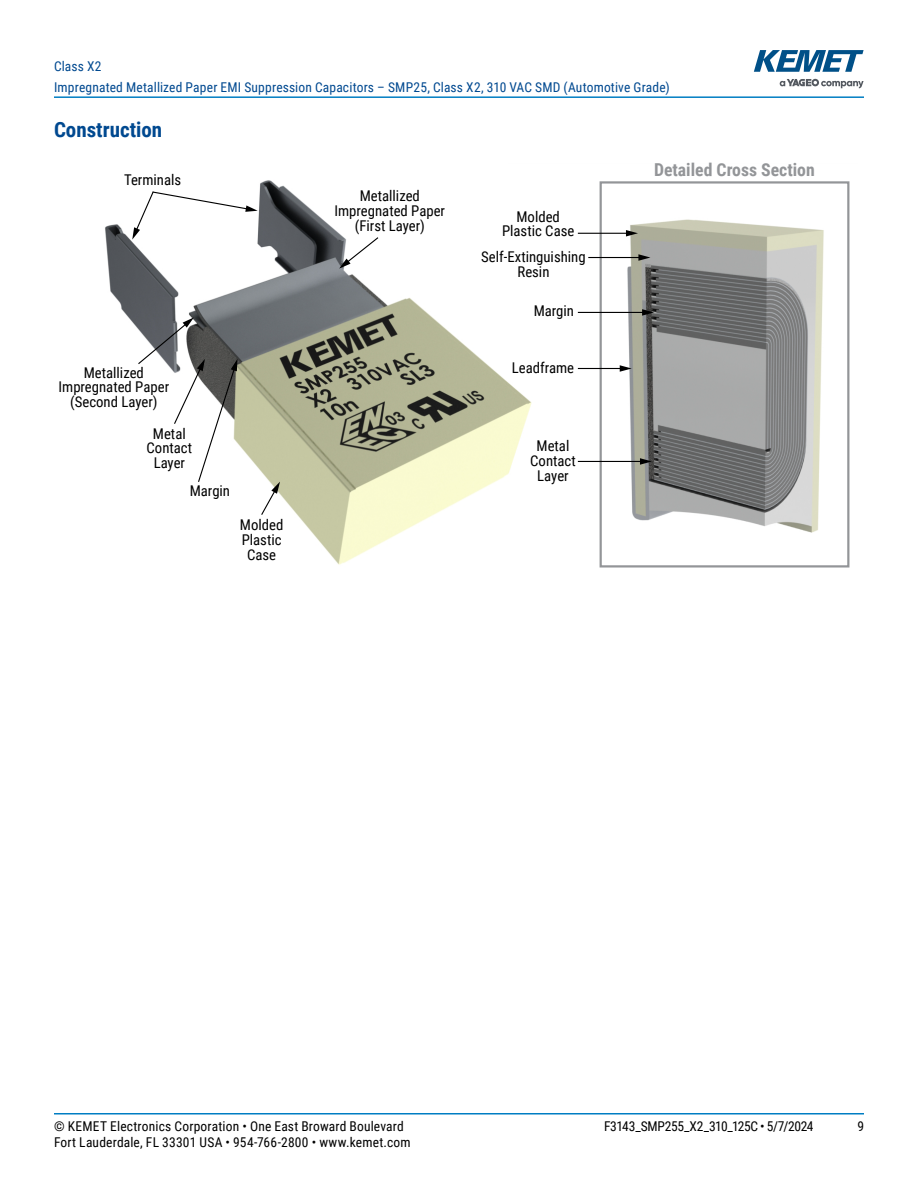
<style>
.page{position:relative;width:918px;height:1188px;background:#fff}
.page>*{position:absolute;margin:0;border:0;box-sizing:border-box;transform-origin:0 0}
.t1{font:700 21px "Roboto Condensed";color:#004990}
.t2{font:700 17.85px "Roboto Condensed";color:#939598}
.t3{font:14.85px/14.9px "Roboto Condensed";color:#000;text-align:center}
.t4{font:13.5px "Roboto Condensed";letter-spacing:.015em;color:#000}
.t5{font:13.5px/21px "Roboto Condensed";letter-spacing:.015em;color:#004990}
.t6{font:13.5px "Roboto Condensed";letter-spacing:-.025em;color:#000}
</style>
<div class="page">
<hr style="left:54px;top:1113px;width:810px;height:2px;background:#007dc3">
<hr style="left:54px;top:96px;width:810px;height:2px;background:#007dc3">
<svg style="left:780px;top:79px;width:84px;height:9px"></svg>
<svg style="left:754px;top:50px;width:110px;height:22px"></svg>
<img style="left:105px;top:180px;width:403px;height:385px">
<img style="left:508px;top:181px;width:342px;height:387px">
<div style="left:600px;top:181px;width:249px;height:387px;border:2px solid #939598"></div>
<svg style="left:260px;top:482px;width:20px;height:34px"></svg>
<svg style="left:132px;top:190px;width:126px;height:50px"></svg>
<svg style="left:339px;top:236px;width:41px;height:33px"></svg>
<svg style="left:137px;top:317px;width:100px;height:166px"></svg>
<hr style="left:578px;top:233px;width:50px;height:1px;background:#000">
<svg style="left:626px;top:230px;width:12px;height:6px"></svg>
<hr style="left:588px;top:257px;width:53px;height:1px;background:#000">
<svg style="left:638px;top:254px;width:12px;height:7px"></svg>
<hr style="left:578px;top:312px;width:66px;height:1px;background:#000">
<svg style="left:642px;top:309px;width:12px;height:7px"></svg>
<hr style="left:578px;top:461px;width:64px;height:1px;background:#000">
<svg style="left:640px;top:458px;width:12px;height:7px"></svg>
<hr style="left:578px;top:368px;width:44px;height:1px;background:#000">
<svg style="left:620px;top:365px;width:12px;height:7px"></svg>
<p class="t5" style="left:54px;top:55px;width:617px">Class X2<br>Impregnated Metallized Paper EMI Suppression Capacitors – SMP25, Class X2, 310 VAC SMD (Automotive Grade)</p>
<h1 class="t1" style="left:54px;top:115px;width:110px">Construction</h1>
<p class="t3" style="left:124px;top:172px;width:59px">Terminals</p>
<p class="t3" style="left:59px;top:364px;width:112px">Metallized<br>Impregnated Paper (Second Layer)</p>
<p class="t3" style="left:147px;top:425px;width:47px">Metal<br>Contact<br>Layer</p>
<p class="t3" style="left:190px;top:482px;width:42px">Margin</p>
<p class="t3" style="left:240px;top:517px;width:45px">Molded<br>Plastic<br>Case</p>
<p class="t3" style="left:335px;top:188px;width:112px">Metallized<br>Impregnated Paper (First Layer)</p>
<p class="t3" style="left:502px;top:208px;width:74px">Molded<br>Plastic Case</p>
<p class="t3" style="left:481px;top:248px;width:106px">Self-Extinguishing<br>Resin</p>
<p class="t3" style="left:534px;top:303px;width:42px">Margin</p>
<p class="t3" style="left:512px;top:360px;width:64px">Leadframe</p>
<p class="t3" style="left:530px;top:438px;width:47px">Metal<br>Contact<br>Layer</p>
<p class="t2" style="left:654px;top:157px;width:162px">Detailed Cross Section</p>
<p class="t4" style="left:54px;top:1116px;width:351px">© KEMET Electronics Corporation • One East Broward Boulevard</p>
<p class="t6" style="left:604px;top:1116px;width:211px">F3143_SMP255_X2_310_125C • 5/7/2024</p>
<p class="t4" style="left:857px;top:1116px;width:8px">9</p>
<p class="t4" style="left:54px;top:1133px;width:358px">Fort Lauderdale, FL 33301 USA • 954-766-2800 • www.kemet.com</p>
</div>
